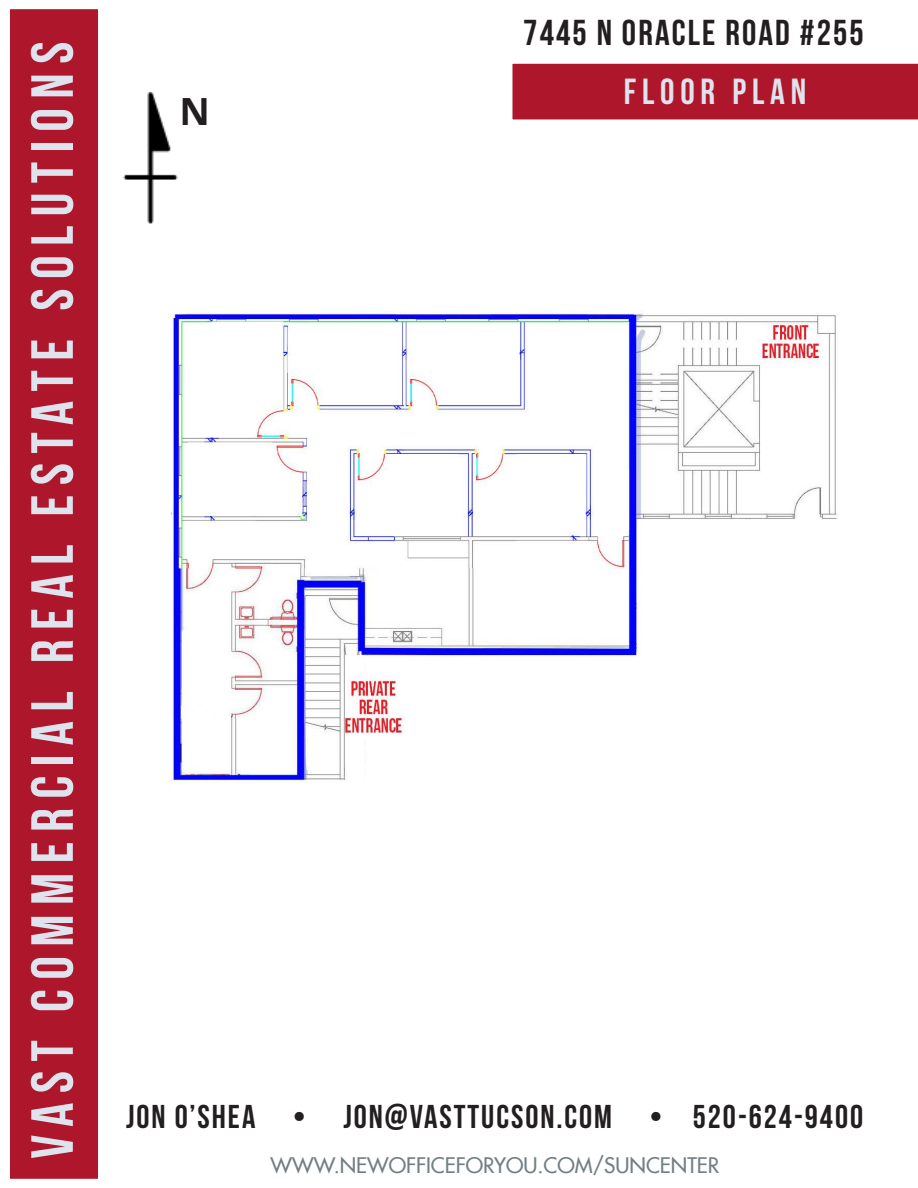
<style>
.page{position:relative;width:918px;height:1188px;background:#fff}
.page>*{position:absolute;margin:0;border:0;box-sizing:border-box;transform-origin:0 0}
.t1{font:700 59.4px "Bebas Neue";letter-spacing:.16em;color:#dee3ed}
.t2{font:700 37.5px "Open Sans";color:#231f20}
.t3{font:700 36.3px "Bebas Neue";letter-spacing:.16em;color:#dee3ed}
.t4{font:700 36px "Bebas Neue";letter-spacing:.06em;color:#231f20}
.t5{font:33px "Bebas Neue";letter-spacing:.06em;color:#231f20}
.t6{font:500 21px "Futura";color:#737e83}
</style>
<div class="page">
<div style="left:6px;top:5px;width:96px;height:1178px;background:#ae172b"></div>
<div style="left:1px;top:1px;width:106px;height:1186px;border:9px solid #fff"></div>
<div style="left:512px;top:63px;width:406px;height:57px;background:#ae172b"></div>
<img style="left:169px;top:313px;width:668px;height:470px">
<img style="left:97px;top:63px;width:81px;height:192px">
<p class="t1" style="left:20px;top:1159px;width:1119px;rotate:-90deg">VAST COMMERCIAL REAL ESTATE SOLUTIONS</p>
<p class="t2" style="left:180px;top:84px;width:32px">N</p>
<p class="t4" style="left:523px;top:13px;width:342px">7445 N ORACLE ROAD #255</p>
<p class="t3" style="left:624px;top:71px;width:184px">FLOOR PLAN</p>
<p class="t5" style="left:126px;top:1098px;width:738px">JON O’SHEA • JON@VASTTUCSON.COM • 520-624-9400</p>
<p class="t6" style="left:271px;top:1152px;width:450px">WWW.NEWOFFICEFORYOU.COM/SUNCENTER</p>
</div>
